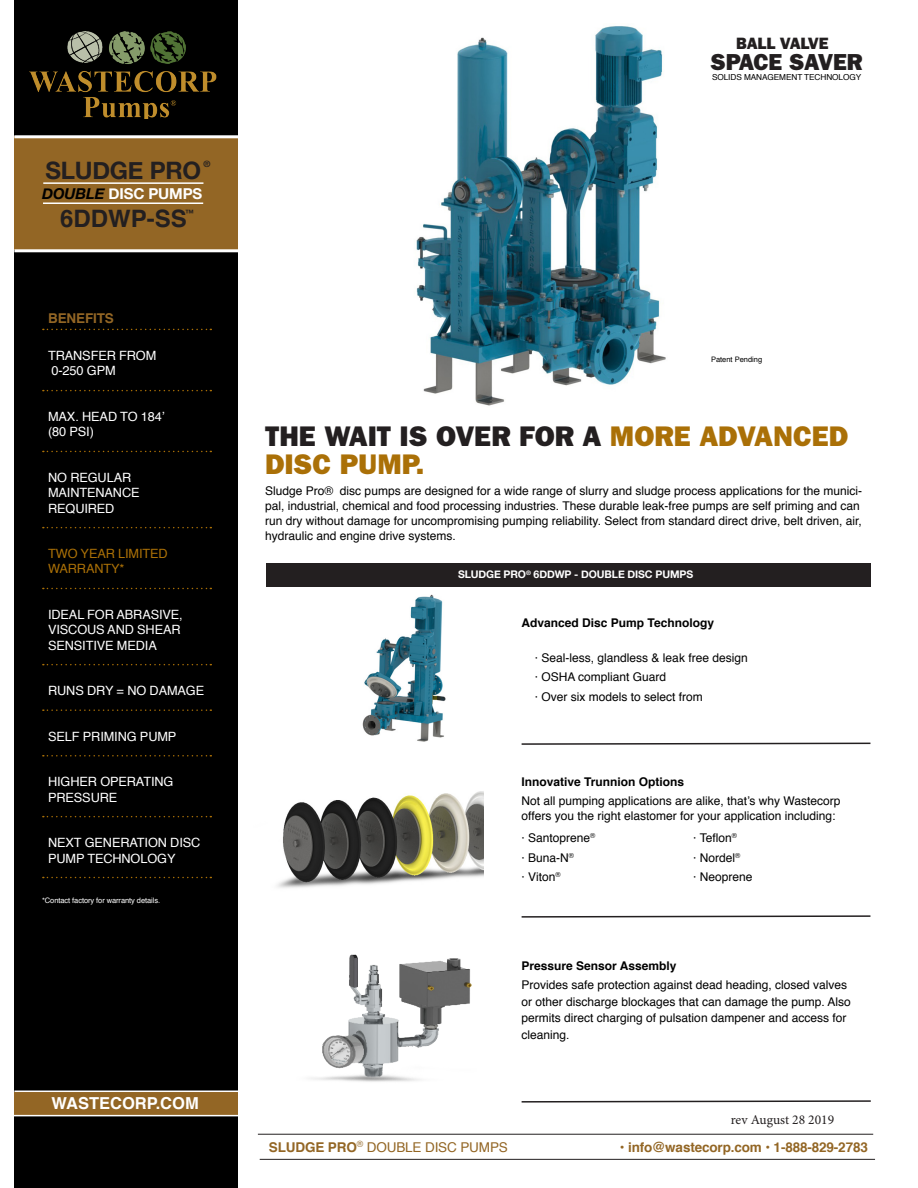
<style>
.page{position:relative;width:918px;height:1188px;background:#fff}
.page>*{position:absolute;margin:0;border:0;box-sizing:border-box;transform-origin:0 0}
.t1{font:28.5px/28.5px "ITC Franklin Gothic Std Hvy";color:#aa7007}
.t2{font:700 24px "Helvetica Neue";letter-spacing:-.01em;color:#231f20}
.t3{font:700 24px "Helvetica";color:#231f20}
.t4{font:23.25px "ITC Franklin Gothic Std Hvy";letter-spacing:-.01em;color:#231f20}
.t5{font:700 16.5px "Helvetica";color:#fff}
.t6{font:16.5px "ITC Franklin Gothic Std Hvy";letter-spacing:-.01em;color:#231f20}
.t7{font:700 15px "Helvetica Neue";letter-spacing:-.01em;color:#fff}
.t8{font:700 13.5px "Helvetica";letter-spacing:-.01em;color:#936625}
.t9{font:13.5px "Helvetica";letter-spacing:-.01em;color:#936625}
.t10{font:13.5px "Minion Pro";color:#231f20}
.t11{font:12.75px/15.3px "Helvetica";letter-spacing:-.01em;color:#fff}
.t12{font:12.75px "Helvetica";letter-spacing:-.01em;color:#aa7007}
.t13{font:12px/15px "Helvetica";color:#000}
.t14{font:700 12px "Helvetica";color:#000}
.t15{font:700 10.5px "Helvetica Neue";letter-spacing:-.01em;color:#fff}
.t16{font:700 8.7px "Helvetica Neue";color:#231f20}
.t17{font:8.25px "Helvetica";letter-spacing:-.01em;color:#000}
.t18{font:7.5px "Helvetica";letter-spacing:-.01em;color:#fff}
.t19{font:7.5px "Helvetica";color:#000}
.s1{font-style:italic;color:#000}
.s2{color:#231f20}
.s3{font-weight:700}
.s4{font-family:"Helvetica Neue"}
</style>
<div class="page">
<div style="left:14px;top:0;width:224px;height:1188px;background:#000"></div>
<div style="left:14px;top:1092px;width:224px;height:24px;background:#936625"></div>
<img style="left:30px;top:32px;width:187px;height:86px">
<hr style="left:14px;top:1091px;width:224px;height:1px;background:#fff">
<hr style="left:14px;top:1115px;width:226px;height:1px;background:#fff">
<div style="left:14px;top:137px;width:224px;height:113px;background:#936625"></div>
<hr style="left:14px;top:135px;width:230px;height:3px;background:#fff">
<hr style="left:14px;top:249px;width:230px;height:3px;background:#fff">
<svg style="left:43px;top:329px;width:168px;height:1px"></svg>
<svg style="left:43px;top:390px;width:168px;height:1px"></svg>
<svg style="left:43px;top:451px;width:168px;height:1px"></svg>
<svg style="left:43px;top:527px;width:168px;height:1px"></svg>
<svg style="left:43px;top:588px;width:168px;height:1px"></svg>
<svg style="left:43px;top:664px;width:168px;height:1px"></svg>
<svg style="left:43px;top:709px;width:168px;height:2px"></svg>
<svg style="left:43px;top:755px;width:168px;height:2px"></svg>
<svg style="left:43px;top:816px;width:168px;height:1px"></svg>
<svg style="left:43px;top:877px;width:168px;height:1px"></svg>
<hr style="left:258px;top:1134px;width:615px;height:1px;background:#231f20">
<hr style="left:260px;top:1159px;width:615px;height:1px;background:#231f20">
<div style="left:267px;top:563px;width:604px;height:23px;background:#231f20"></div>
<hr style="left:43px;top:202px;width:160px;height:2px;background:#fff">
<hr style="left:43px;top:182px;width:160px;height:2px;background:#fff">
<img style="left:362px;top:594px;width:84px;height:148px">
<svg style="left:521px;top:742px;width:350px;height:3px"></svg>
<svg style="left:521px;top:915px;width:350px;height:3px"></svg>
<svg style="left:521px;top:1100px;width:350px;height:3px"></svg>
<img style="left:311px;top:954px;width:161px;height:128px">
<img style="left:277px;top:791px;width:206px;height:97px">
<img style="left:416px;top:26px;width:250px;height:380px">
<p class="t2" style="left:46px;top:151px;width:157px">SLUDGE PRO</p>
<p class="t3" style="left:60px;top:200px;width:128px">6DDWP-SS</p>
<p class="t16" style="left:204px;top:158px;width:8px">®</p>
<p class="t7" style="left:42px;top:181px;width:162px"><span class="s1">DOUBLE</span> DISC PUMPS</p>
<p class="t16" style="left:185px;top:206px;width:10px">™</p>
<p class="t8" style="left:48px;top:308px;width:67px">BENEFITS</p>
<p class="t11" style="left:48px;top:348px;width:110px">TRANSFER FROM</p>
<p class="t11" style="left:52px;top:364px;width:66px">0-250 GPM</p>
<p class="t11" style="left:48px;top:409px;width:118px">MAX. HEAD TO 184’</p>
<p class="t11" style="left:48px;top:425px;width:47px">(80 PSI)</p>
<p class="t11" style="left:48px;top:470px;width:85px">NO REGULAR</p>
<p class="t11" style="left:48px;top:486px;width:93px">MAINTENANCE</p>
<p class="t11" style="left:48px;top:501px;width:68px">REQUIRED</p>
<p class="t12" style="left:48px;top:544px;width:121px">TWO YEAR LIMITED</p>
<p class="t12" style="left:48px;top:559px;width:78px">WARRANTY*</p>
<p class="t11" style="left:48px;top:607px;width:136px">IDEAL FOR ABRASIVE,<br>VISCOUS AND SHEAR<br>SENSITIVE MEDIA</p>
<p class="t11" style="left:48px;top:683px;width:158px">RUNS DRY = NO DAMAGE</p>
<p class="t11" style="left:48px;top:729px;width:130px">SELF PRIMING PUMP</p>
<p class="t11" style="left:48px;top:775px;width:127px">HIGHER OPERATING<br>PRESSURE</p>
<p class="t11" style="left:48px;top:835px;width:154px">NEXT GENERATION DISC<br>PUMP TECHNOLOGY</p>
<p class="t18" style="left:42px;top:894px;width:120px">*Contact factory for warranty details.</p>
<h3 class="t5" style="left:52px;top:1090px;width:149px">WASTECORP.COM</h3>
<p class="t6" style="left:736px;top:33px;width:94px">BALL VALVE</p>
<p class="t4" style="left:711px;top:48px;width:154px">SPACE SAVER</p>
<p class="t17" style="left:712px;top:71px;width:151px">SOLIDS MANAGEMENT TECHNOLOGY</p>
<p class="t19" style="left:711px;top:353px;width:53px">Patent Pending</p>
<p class="t1" style="left:265px;top:422px;width:585px"><span class="s2">THE WAIT IS OVER FOR A</span> MORE ADVANCED<br>DISC PUMP.</p>
<p class="t13" style="left:265px;top:484px;width:599px">Sludge Pro® disc pumps are designed for a wide range of slurry and sludge process applications for the munici&shy;pal, industrial, chemical and food processing industries. These durable leak-free pumps are self priming and can run dry without damage for uncompromising pumping reliability. Select from standard direct drive, belt driven, air, hydraulic and engine drive systems.</p>
<p class="t15" style="left:458px;top:566px;width:237px">SLUDGE PRO<sup>®</sup> 6DDWP - DOUBLE DISC PUMPS</p>
<p class="t14" style="left:522px;top:613px;width:194px">Advanced Disc Pump Technology</p>
<p class="t13" style="left:535px;top:651px;width:214px">· Seal-less, glandless &amp; leak free design</p>
<p class="t13" style="left:535px;top:670px;width:133px">· OSHA compliant Guard</p>
<p class="t13" style="left:535px;top:690px;width:170px">· Over six models to select from</p>
<p class="t14" style="left:522px;top:772px;width:164px">Innovative Trunnion Options</p>
<p class="t13" style="left:522px;top:794px;width:320px">Not all pumping applications are alike, that’s why Wastecorp offers you the right elastomer for your application including:</p>
<p class="t13" style="left:522px;top:831px;width:75px">· Santoprene<sup>®</sup></p>
<p class="t13" style="left:522px;top:851px;width:54px">· Buna-N<sup>®</sup></p>
<p class="t13" style="left:522px;top:870px;width:40px">· Viton<sup>®</sup></p>
<p class="t13" style="left:693px;top:831px;width:45px">· Teflon<sup>®</sup></p>
<p class="t13" style="left:693px;top:851px;width:49px">· Nordel<sup>®</sup></p>
<p class="t13" style="left:693px;top:870px;width:61px">· Neoprene</p>
<p class="t14" style="left:522px;top:956px;width:156px">Pressure Sensor Assembly</p>
<p class="t13" style="left:522px;top:977px;width:331px;line-height:16.5px">Provides safe protection against dead heading, closed valves or other discharge blockages that can damage the pump. Also permits direct charging of pulsation dampener and access for cleaning.</p>
<p class="t10" style="left:731px;top:1111px;width:105px">rev August 28 2019</p>
<p class="t9" style="left:269px;top:1137px;width:240px"><span class="s3">SLUDGE PRO</span><sup>®</sup> DOUBLE DISC PUMPS</p>
<p class="t8" style="left:620px;top:1136px;width:250px"><span class="s4">•</span> info@wastecorp.com <span class="s4">•</span> 1-888-829-2783</p>
</div>
